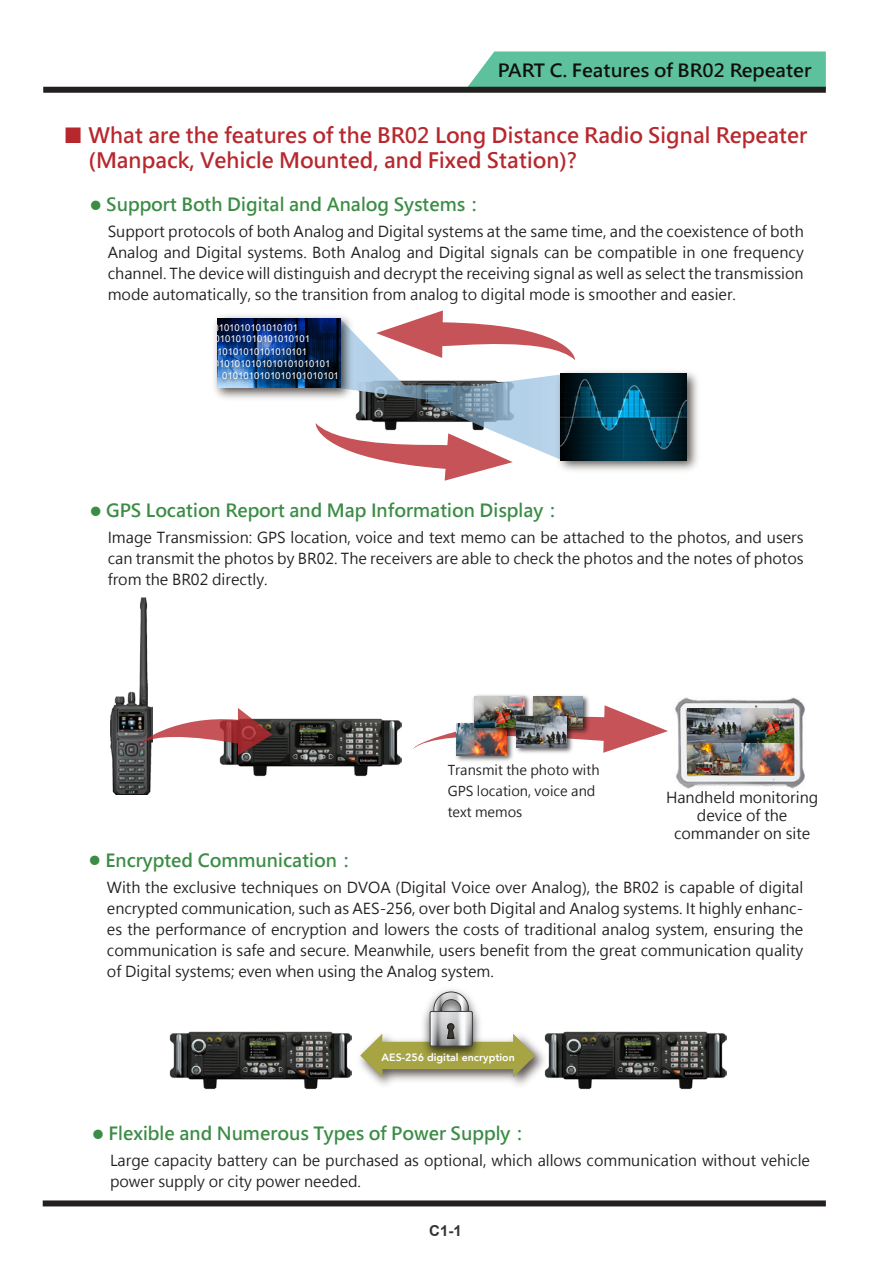
<style>
.page{position:relative;width:893px;height:1263px;background:#fff}
.page>*{position:absolute;margin:0;border:0;box-sizing:border-box;transform-origin:0 0}
.t1{font:700 21px/25.2px "Microsoft Jheng Hei";color:#b7282e}
.t2{font:700 18px "Microsoft Jheng Hei";color:#3b8c45}
.t3{font:700 18px "Microsoft Jheng Hei";color:#0f0f0f;scale:1.05 1}
.t4{font:15px/21px "Microsoft Jheng Hei";color:#231f20;text-align:justify}
.t5{font:700 15px "Arial";color:#343536}
.t6{font:13.5px/21px "Microsoft Jheng Hei";color:#231f20}
.t7{font:800 10.65px "Avenir LT";color:#fff}
.t8{font:9.6px/10.6px "Arial";color:#fff}
.s1{font-size:33px}
.s2{font-size:12px}
</style>
<div class="page">
<img style="left:675px;top:697px;width:130px;height:92px">
<img style="left:688px;top:742px;width:53px;height:33px">
<img style="left:741px;top:742px;width:52px;height:33px">
<img style="left:688px;top:708px;width:105px;height:34px">
<div style="left:43px;top:1200px;width:783px;height:6px;background:#231f20"></div>
<img style="left:111px;top:597px;width:42px;height:197px">
<img style="left:655px;top:371px;width:43px;height:100px">
<img style="left:655px;top:374px;width:31px;height:86px">
<img style="left:214px;top:315px;width:44px;height:84px">
<img style="left:217px;top:319px;width:41px;height:10px">
<img style="left:217px;top:329px;width:41px;height:13px">
<img style="left:217px;top:342px;width:41px;height:13px">
<img style="left:217px;top:355px;width:41px;height:11px">
<img style="left:217px;top:366px;width:41px;height:21px">
<svg style="left:413px;top:705px;width:255px;height:48px"></svg>
<svg style="left:258px;top:310px;width:397px;height:171px"></svg>
<img style="left:536px;top:695px;width:57px;height:45px">
<img style="left:535px;top:696px;width:48px;height:32px">
<img style="left:451px;top:716px;width:60px;height:45px">
<img style="left:457px;top:724px;width:50px;height:31px">
<img style="left:465px;top:695px;width:70px;height:46px">
<img style="left:474px;top:696px;width:50px;height:32px">
<img style="left:511px;top:704px;width:70px;height:55px">
<img style="left:517px;top:716px;width:50px;height:32px">
<img style="left:359px;top:1046px;width:185px;height:40px">
<svg style="left:360px;top:991px;width:175px;height:86px"></svg>
<img style="left:544px;top:1031px;width:182px;height:59px">
<img style="left:170px;top:1031px;width:182px;height:59px">
<img style="left:219px;top:718px;width:182px;height:58px">
<svg style="left:136px;top:708px;width:136px;height:47px"></svg>
<svg style="left:465px;top:51px;width:361px;height:36px;background:#64c3a0"></svg>
<div style="left:43px;top:87px;width:783px;height:6px;background:#231f20"></div>
<p class="t3" style="left:498px;top:60px;width:300px">PART C. Features of BR02 Repeater</p>
<h1 class="t1" style="left:89px;top:122px;width:720px;text-indent:-25px"><span class="s1">■</span> What are the features of the BR02 Long Distance Radio Signal Repeater (Manpack, Vehicle Mounted, and Fixed Station)?</h1>
<p class="t2" style="left:90px;top:193px;width:395px"><span class="s2">●</span> Support Both Digital and Analog Systems：</p>
<p class="t4" style="left:108px;top:221px;width:698px">Support protocols of both Analog and Digital systems at the same time, and the coexistence of both Analog and Digital systems. Both Analog and Digital signals can be compatible in one frequency channel. The device will distinguish and decrypt the receiving signal as well as select the transmission mode automatically, so the transition from analog to digital mode is smoother and easier.</p>
<p class="t8" style="left:215px;top:323px;width:97px;text-indent:-7px">10101010101010101<br>010101010101010101</p>
<p class="t8" style="left:214px;top:345px;width:118px;line-height:12.6px;text-indent:-13px">01010101010101010101<br>0101010101010101010101</p>
<p class="t8" style="left:222px;top:370px;width:118px">0101010101010101010101</p>
<p class="t2" style="left:90px;top:499px;width:473px"><span class="s2">●</span> GPS Location Report and Map Information Display：</p>
<p class="t4" style="left:108px;top:527px;width:697px">Image Transmission: GPS location, voice and text memo can be attached to the photos, and users can transmit the photos by BR02. The receivers are able to check the photos and the notes of photos from the BR02 directly.</p>
<p class="t6" style="left:448px;top:760px;width:153px">Transmit the photo with<br>GPS location, voice and text memos</p>
<p class="t4" style="left:666px;top:789px;width:154px;line-height:18px;text-align:center">Handheld monitoring device of the commander on site</p>
<p class="t2" style="left:89px;top:849px;width:268px"><span class="s2">●</span> Encrypted Communication：</p>
<p class="t4" style="left:107px;top:877px;width:698px">With the exclusive techniques on DVOA (Digital Voice over Analog), the BR02 is capable of digital encrypted communication, such as AES-256, over both Digital and Analog systems. It highly enhanc&shy;es the performance of encryption and lowers the costs of traditional analog system, ensuring the communication is safe and secure. Meanwhile, users benefit from the great communication quality of Digital systems; even when using the Analog system.</p>
<p class="t7" style="left:382px;top:1051px;width:135px">AES-256 digital encryption</p>
<p class="t2" style="left:92px;top:1122px;width:438px"><span class="s2">●</span> Flexible and Numerous Types of Power Supply：</p>
<p class="t4" style="left:110px;top:1150px;width:701px">Large capacity battery can be purchased as optional, which allows communication without vehicle power supply or city power needed.</p>
<p class="t5" style="left:429px;top:1220px;width:34px">C1-1</p>
</div>
